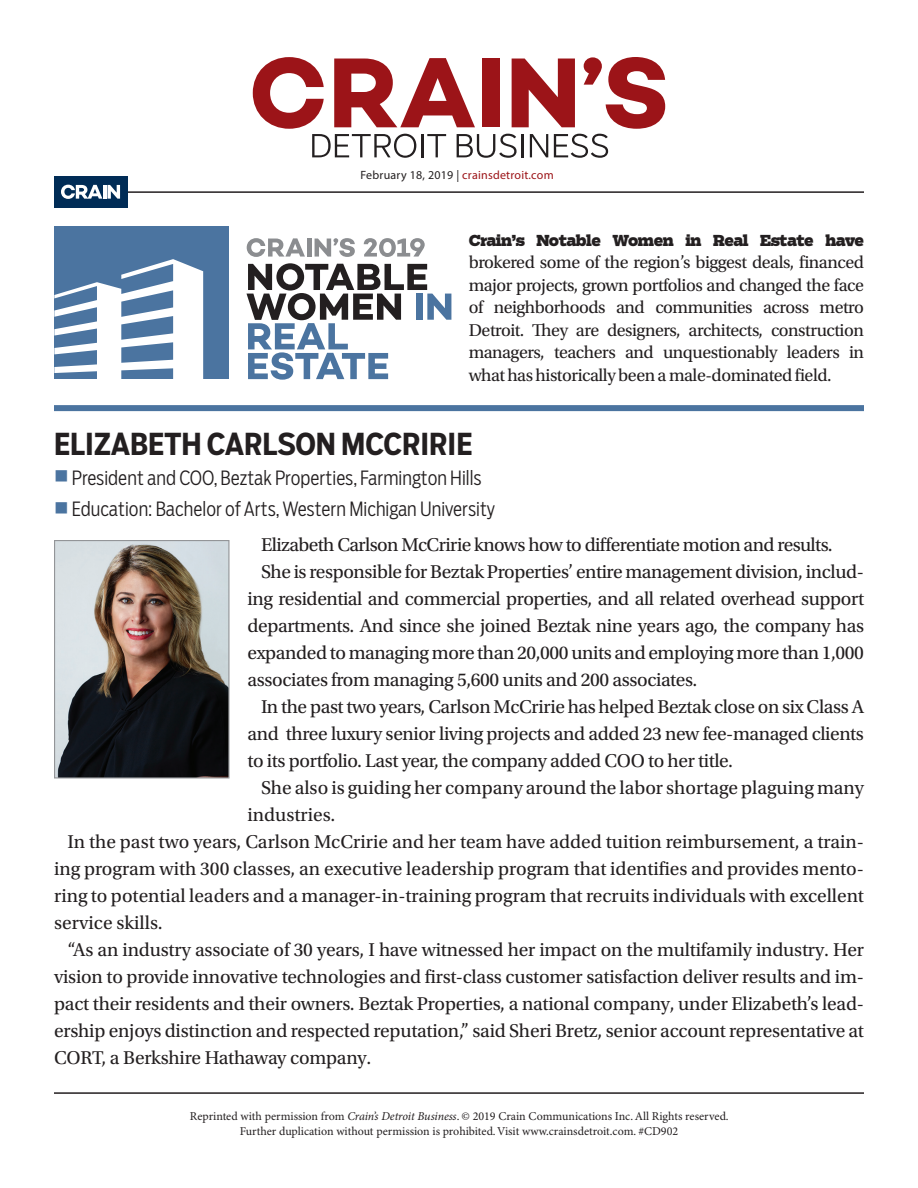
<style>
.page{position:relative;width:918px;height:1188px;background:#fff}
.page>*{position:absolute;margin:0;border:0;box-sizing:border-box;transform-origin:0 0}
.t1{font:700 30px "Salvo Sans Cond";color:#231f20}
.t2{font:19.5px "Utopia Std";letter-spacing:-.01em;color:#231f20}
.t3{font:300 19.5px "Salvo Sans Cond";color:#231f20}
.t4{font:19.5px "Utopia Std";letter-spacing:-.03em;color:#231f20}
.t5{font:18px/22.5px "Utopia Std";letter-spacing:-.025em;color:#231f20;text-align:justify}
.t6{font:900 15px "Salvo Serif";letter-spacing:-.025em;color:#231f20}
.t7{font:12px/14.4px "Minion Pro";color:#231f20;text-align:center}
.t8{font:12px "Myriad Pro";letter-spacing:.02em;color:#9c1418}
.s1{color:#231f20}
.s2{color:#4b74a0}
.s3{font-style:italic}
</style>
<div class="page">
<hr style="left:54px;top:1092px;width:810px;height:2px;background:#231f20">
<hr style="left:104px;top:191px;width:760px;height:2px;background:#231f20">
<div style="left:54px;top:176px;width:74px;height:31px;background:#002c56"></div>
<svg style="left:61px;top:185px;width:59px;height:14px"></svg>
<svg style="left:253px;top:57px;width:412px;height:101px"></svg>
<div style="left:54px;top:226px;width:174px;height:153px;background:#4b74a0"></div>
<svg style="left:54px;top:259px;width:150px;height:120px"></svg>
<svg style="left:246px;top:263px;width:205px;height:117px"></svg>
<svg style="left:247px;top:238px;width:58px;height:19px"></svg>
<hr style="left:307px;top:239px;width:4px;height:18px;background:#8b8d90">
<svg style="left:315px;top:238px;width:40px;height:19px"></svg>
<svg style="left:364px;top:238px;width:61px;height:19px"></svg>
<div style="left:54px;top:405px;width:810px;height:6px;background:#4b74a0"></div>
<img style="left:56px;top:542px;width:172px;height:234px">
<div style="left:54px;top:540px;width:176px;height:238px;border:1px solid #939598"></div>
<p class="t8" style="left:361px;top:167px;width:195px"><span class="s1">February 18, 2019 |</span> crainsdetroit.com</p>
<p class="t6" style="left:469px;top:230px;width:397px">Crain’s Notable Women in Real Estate have</p>
<p class="t5" style="left:469px;top:252px;width:397px">brokered some of the region’s biggest deals, financed major projects, grown portfolios and changed the face of neighborhoods and communities across metro Detroit. They are designers, architects, construction managers, teachers and unquestionably leaders in what has historically been a male-dominated field.</p>
<h1 class="t1" style="left:54px;top:423px;width:420px">ELIZABETH CARLSON MCCRIRIE</h1>
<p class="t3" style="left:54px;top:465px;width:429px"><span class="s2">■</span> President and COO, Beztak Properties, Farmington Hills</p>
<p class="t3" style="left:54px;top:496px;width:443px"><span class="s2">■</span> Education: Bachelor of Arts, Western Michigan University</p>
<p class="t4" style="left:261px;top:534px;width:573px">Elizabeth Carlson McCririe knows how to differentiate motion and results.</p>
<p class="t2" style="left:261px;top:561px;width:605px">She is responsible for Beztak Properties’ entire management division, includ-</p>
<p class="t2" style="left:248px;top:588px;width:618px">ing residential and commercial properties, and all related overhead support</p>
<p class="t2" style="left:248px;top:615px;width:618px">departments. And since she joined Beztak nine years ago, the company has</p>
<p class="t2" style="left:248px;top:642px;width:618px">expanded to managing more than 20,000 units and employing more than 1,000</p>
<p class="t2" style="left:248px;top:669px;width:451px">associates from managing 5,600 units and 200 associates.</p>
<p class="t2" style="left:261px;top:696px;width:605px">In the past two years, Carlson McCririe has helped Beztak close on six Class A</p>
<p class="t2" style="left:248px;top:723px;width:618px">and three luxury senior living projects and added 23 new fee-managed clients</p>
<p class="t2" style="left:248px;top:750px;width:487px">to its portfolio. Last year, the company added COO to her title.</p>
<p class="t2" style="left:261px;top:777px;width:604px">She also is guiding her company around the labor shortage plaguing many</p>
<p class="t2" style="left:248px;top:804px;width:89px">industries.</p>
<p class="t2" style="left:68px;top:831px;width:798px">In the past two years, Carlson McCririe and her team have added tuition reimbursement, a train-</p>
<p class="t2" style="left:54px;top:858px;width:812px">ing program with 300 classes, an executive leadership program that identifies and provides mento-</p>
<p class="t2" style="left:54px;top:885px;width:811px">ring to potential leaders and a manager-in-training program that recruits individuals with excellent</p>
<p class="t2" style="left:54px;top:912px;width:110px">service skills.</p>
<p class="t2" style="left:68px;top:939px;width:798px">“As an industry associate of 30 years, I have witnessed her impact on the multifamily industry. Her</p>
<p class="t2" style="left:54px;top:966px;width:811px">vision to provide innovative technologies and first-class customer satisfaction deliver results and im-</p>
<p class="t2" style="left:54px;top:993px;width:812px">pact their residents and their owners. Beztak Properties, a national company, under Elizabeth’s lead-</p>
<p class="t2" style="left:54px;top:1020px;width:811px">ership enjoys distinction and respected reputation,” said Sheri Bretz, senior account representative at</p>
<p class="t2" style="left:54px;top:1047px;width:319px">CORT, a Berkshire Hathaway company.</p>
<p class="t7" style="left:190px;top:1110px;width:540px">Reprinted with permission from <span class="s3">Crain’s Detroit Business</span>. © 2019 Crain Communications Inc. All Rights reserved.<br>Further duplication without permission is prohibited. Visit www.crainsdetroit.com. #CD902</p>
</div>
